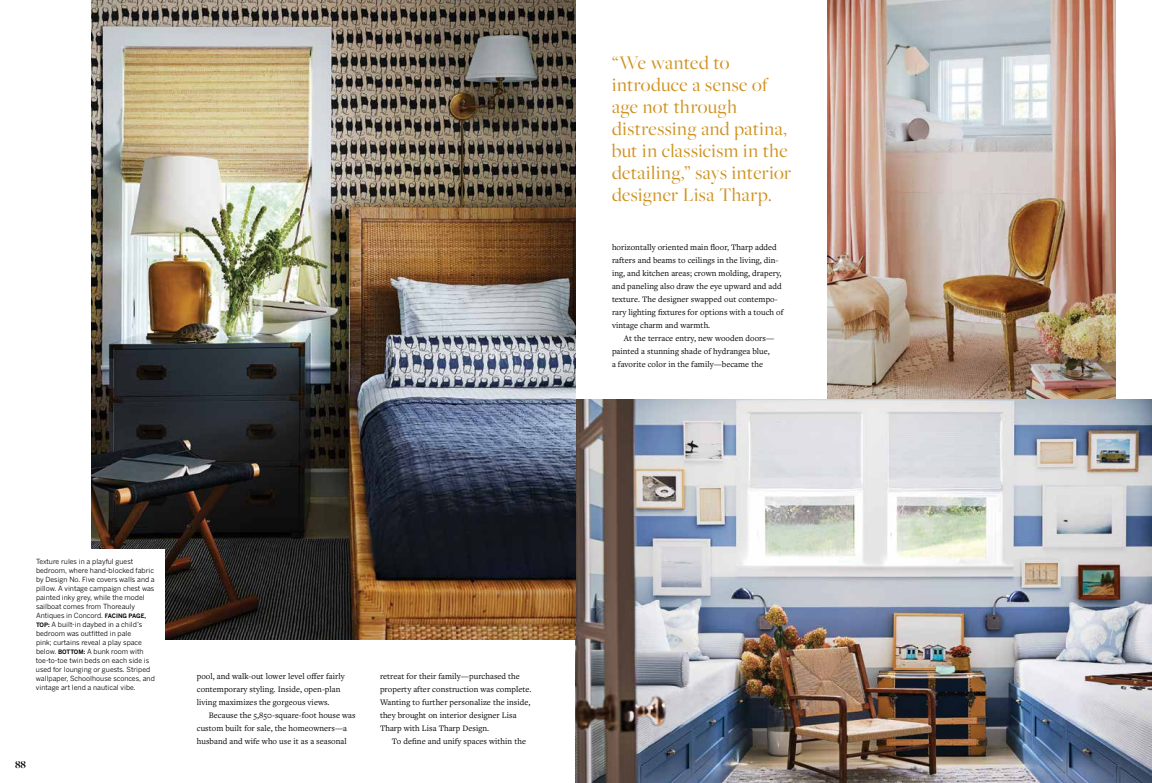
<style>
.page{position:relative;width:1152px;height:783px;background:#fff}
.page>*{position:absolute;margin:0;border:0;box-sizing:border-box;transform-origin:0 0}
.t1{font:20px/22px "Freight Big Pro";letter-spacing:.02em;color:#cf9220}
.t2{font:700 11px "Freight Big Pro";color:#000}
.t3{font:8.7px/13px "Freight Text Pro";letter-spacing:.005em;color:#000}
.t4{font:7px/9px "Benton Gothic";color:#000}
.s1{font-weight:700;font-size:6px}
</style>
<div class="page">
<img style="left:827px;top:0;width:289px;height:399px">
<img style="left:575px;top:399px;width:577px;height:384px">
<img style="left:92px;top:0;width:484px;height:640px">
<div style="left:27px;top:549px;width:138px;height:156px;background:#fff"></div>
<p class="t4" style="left:36px;top:556px;width:120px">Texture rules in a playful guest bedroom, where hand-blocked fabric by Design No. Five covers walls and a pillow. A vintage campaign chest was painted inky grey, while the model sailboat comes from Thoreauly Antiques in Concord. <span class="s1">FACING PAGE, TOP:</span> A built-in daybed in a child’s bedroom was outfitted in pale<br>pink; curtains reveal a play space below. <span class="s1">BOTTOM:</span> A bunk room with toe-to-toe twin beds on each side is used for lounging or guests. Striped wallpaper, Schoolhouse sconces, and vintage art lend a nautical vibe.</p>
<p class="t2" style="left:15px;top:757px;width:12px">88</p>
<p class="t3" style="left:197px;top:669px;width:149px">pool, and walk-out lower level offer fairly contemporary styling. Inside, open-plan living maximizes the gorgeous views.</p>
<p class="t3" style="left:197px;top:708px;width:160px;text-indent:12px">Because the 5,850-square-foot house was custom built for sale, the homeowners—a husband and wife who use it as a seasonal</p>
<p class="t3" style="left:380px;top:669px;width:153px">retreat for their family—purchased the property after construction was complete.<br>Wanting to further personalize the inside, they brought on interior designer Lisa Tharp with Lisa Tharp Design.</p>
<p class="t3" style="left:392px;top:734px;width:136px">To define and unify spaces within the</p>
<h1 class="t1" style="left:612px;top:52px;width:181px">“We wanted to introduce a sense of age not through distressing and patina, but in classicism in the detailing,” says interior designer Lisa Tharp.</h1>
<p class="t3" style="left:612px;top:240px;width:173px">horizontally oriented main floor, Tharp added rafters and beams to ceilings in the living, din&shy;ing, and kitchen areas; crown molding, drapery, and paneling also draw the eye upward and add texture. The designer swapped out contempo&shy;rary lighting fixtures for options with a touch of vintage charm and warmth.</p>
<p class="t3" style="left:612px;top:331px;width:164px;text-indent:12px">At the terrace entry, new wooden doors— painted a stunning shade of hydrangea blue, a favorite color in the family—became the</p>
</div>
